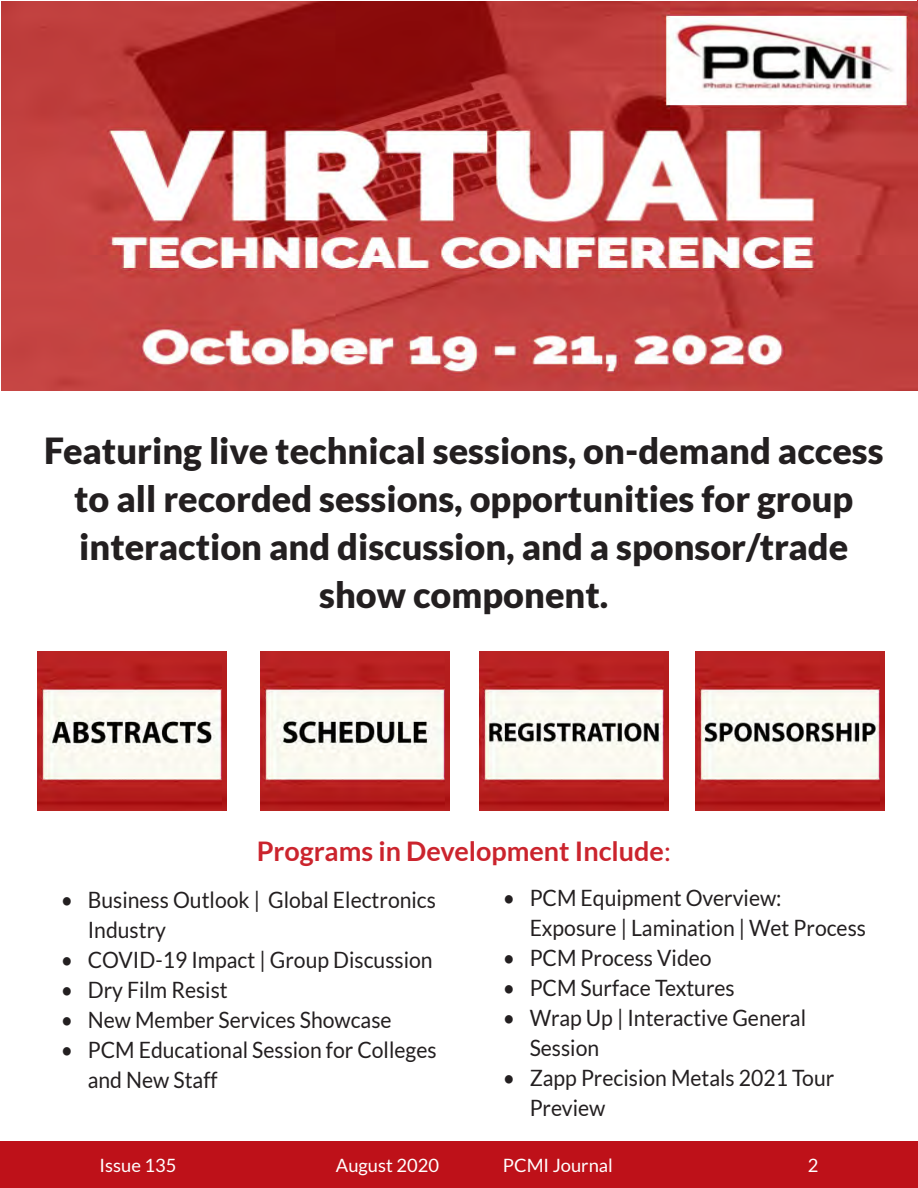
<style>
.page{position:relative;width:918px;height:1188px;background:#fff}
.page>*{position:absolute;margin:0;border:0;box-sizing:border-box;transform-origin:0 0}
.t1{font:900 36px/48px "Lato";color:#231f20;text-align:center}
.t2{font:700 27px "Lato";color:#cb242d}
.t3{font:22.5px/30px "Lato";color:#231f20;scale:.94 1}
.t4{font:18.3px "Lato";color:#fff}
.s1{font-weight:400}
</style>
<div class="page">
<div style="left:0;top:1141px;width:918px;height:47px;background:#be1119"></div>
<img style="left:1px;top:2px;width:917px;height:389px">
<img style="left:38px;top:652px;width:189px;height:158px">
<img style="left:261px;top:652px;width:189px;height:158px">
<img style="left:480px;top:652px;width:189px;height:158px">
<img style="left:695px;top:652px;width:189px;height:158px">
<p class="t1" style="left:44px;top:426px;width:841px">Featuring live technical sessions, on-demand access to all recorded sessions, opportunities for group interaction and discussion, and a sponsor/trade show component.</p>
<p class="t2" style="left:257px;top:836px;width:416px">Programs in Development Include<span class="s1">:</span></p>
<p class="t3" style="left:88px;top:885px;width:372px;text-indent:-27px">• Business Outlook | Global Electronics<br>Industry</p>
<p class="t3" style="left:61px;top:945px;width:397px">• COVID-19 Impact | Group Discussion</p>
<p class="t3" style="left:61px;top:975px;width:179px">• Dry Film Resist</p>
<p class="t3" style="left:61px;top:1005px;width:353px">• New Member Services Showcase</p>
<p class="t3" style="left:88px;top:1035px;width:373px;text-indent:-27px">• PCM Educational Session for Colleges and New Staff</p>
<p class="t3" style="left:530px;top:882px;width:359px;text-indent:-27px">• PCM Equipment Overview:<br>Exposure | Lamination | Wet Process</p>
<p class="t3" style="left:503px;top:942px;width:224px">• PCM Process Video</p>
<p class="t3" style="left:503px;top:972px;width:248px">• PCM Surface Textures</p>
<p class="t3" style="left:530px;top:1002px;width:296px;text-indent:-27px">• Wrap Up | Interactive General<br>Session</p>
<p class="t3" style="left:530px;top:1062px;width:326px;text-indent:-27px">• Zapp Precision Metals 2021 Tour<br>Preview</p>
<p class="t4" style="left:100px;top:1155px;width:78px">Issue 135</p>
<p class="t4" style="left:336px;top:1155px;width:105px">August 2020</p>
<p class="t4" style="left:503px;top:1155px;width:112px">PCMI Journal</p>
<p class="t4" style="left:808px;top:1155px;width:12px">2</p>
</div>
